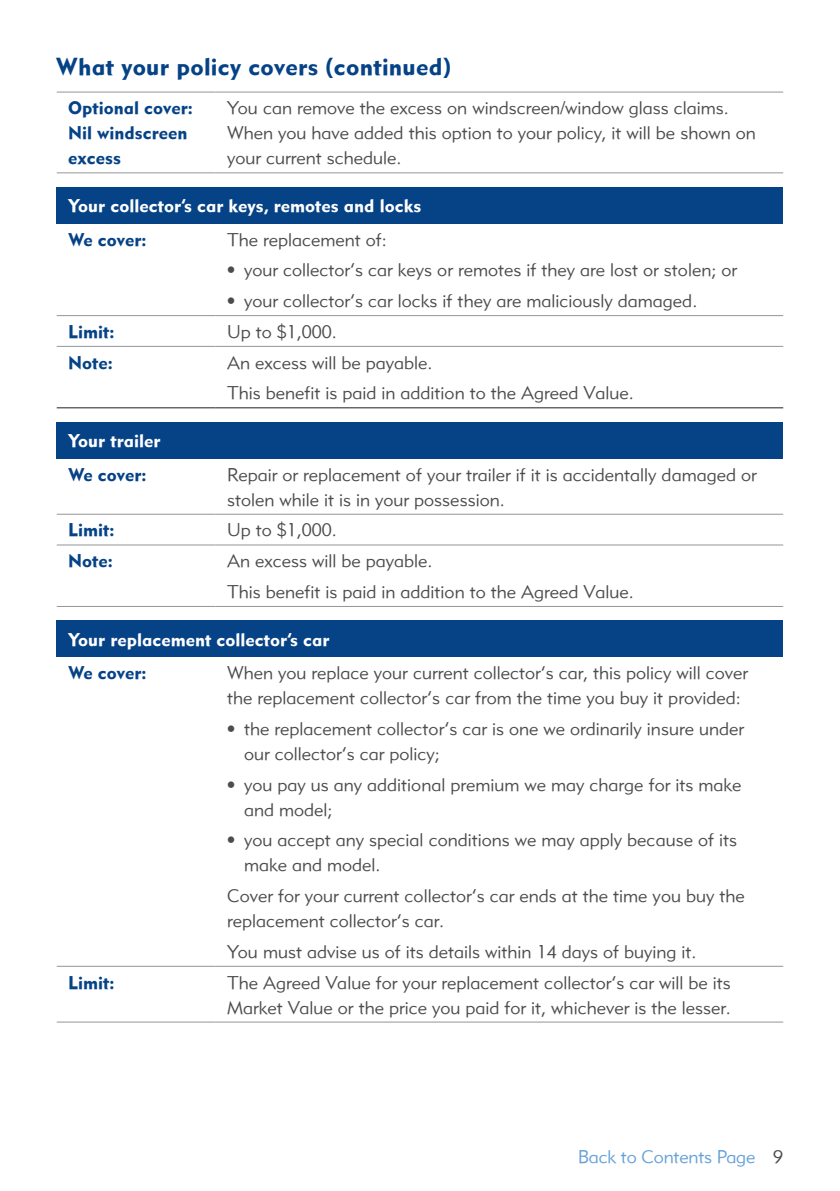
<style>
.page{position:relative;width:840px;height:1191px;background:#fff}
.page>*{position:absolute;margin:0;border:0;box-sizing:border-box;transform-origin:0 0}
.Heading_2{font:24px "Metro Black LT Two";letter-spacing:.01em;color:#054286}
.Body{font:18px/25px "Metro Lite LT Two";color:#4b4c4d}
.Body-2{font:18px/25px "Metro Black LT Two";color:#054286}
.Body-3{font:18px "Metro Black LT Two";color:#fff}
.t1{font:18px "Metro Lite LT Two";letter-spacing:-.01em;color:#65a1d6}
.s1{color:#4b4c4d}
</style>
<div class="page">
<hr style="left:57px;top:92px;width:158px;height:1px;background:#939598">
<hr style="left:215px;top:92px;width:567px;height:1px;background:#939598">
<hr style="left:57px;top:172px;width:158px;height:1px;background:#939598">
<hr style="left:215px;top:172px;width:567px;height:1px;background:#939598">
<div style="left:57px;top:187px;width:725px;height:36px;background:#054286"></div>
<hr style="left:57px;top:315px;width:158px;height:1px;background:#939598">
<hr style="left:215px;top:315px;width:567px;height:1px;background:#939598">
<hr style="left:57px;top:346px;width:158px;height:1px;background:#939598">
<hr style="left:215px;top:346px;width:567px;height:1px;background:#939598">
<hr style="left:57px;top:407px;width:158px;height:1px;background:#231f20">
<hr style="left:215px;top:407px;width:567px;height:1px;background:#231f20">
<div style="left:57px;top:422px;width:725px;height:36px;background:#054286"></div>
<hr style="left:57px;top:514px;width:158px;height:1px;background:#939598">
<hr style="left:215px;top:514px;width:567px;height:1px;background:#939598">
<hr style="left:57px;top:544px;width:158px;height:1px;background:#939598">
<hr style="left:215px;top:544px;width:567px;height:1px;background:#939598">
<hr style="left:57px;top:606px;width:158px;height:1px;background:#939598">
<hr style="left:215px;top:606px;width:567px;height:1px;background:#939598">
<div style="left:57px;top:620px;width:725px;height:37px;background:#054286"></div>
<hr style="left:57px;top:965px;width:158px;height:1px;background:#939598">
<hr style="left:215px;top:965px;width:567px;height:1px;background:#939598">
<hr style="left:57px;top:1021px;width:158px;height:1px;background:#939598">
<hr style="left:215px;top:1021px;width:567px;height:1px;background:#939598">
<p class="Heading_2" style="left:56px;top:52px;width:396px">What your policy covers (continued)</p>
<p class="Body-2" style="left:68px;top:95px;width:126px">Optional cover:<br>Nil windscreen excess</p>
<p class="Body" style="left:227px;top:95px;width:530px">You can remove the excess on windscreen/window glass claims.<br>When you have added this option to your policy, it will be shown on your current schedule.</p>
<p class="Body-3" style="left:68px;top:194px;width:354px">Your collector’s car keys, remotes and locks</p>
<p class="Body-2" style="left:68px;top:226px;width:80px">We cover:</p>
<p class="Body" style="left:227px;top:227px;width:161px">The replacement of:</p>
<p class="Body" style="left:227px;top:257px;width:511px">• your collector’s car keys or remotes if they are lost or stolen; or</p>
<p class="Body" style="left:227px;top:288px;width:471px">• your collector’s car locks if they are maliciously damaged.</p>
<p class="Body-2" style="left:68px;top:319px;width:48px">Limit:</p>
<p class="Body" style="left:227px;top:319px;width:111px">Up to $1,000.</p>
<p class="Body-2" style="left:68px;top:349px;width:46px">Note:</p>
<p class="Body" style="left:227px;top:350px;width:207px">An excess will be payable.</p>
<p class="Body" style="left:227px;top:380px;width:408px">This benefit is paid in addition to the Agreed Value.</p>
<p class="Body-3" style="left:68px;top:429px;width:94px">Your trailer</p>
<p class="Body-2" style="left:68px;top:461px;width:80px">We cover:</p>
<p class="Body" style="left:227px;top:462px;width:531px">Repair or replacement of your trailer if it is accidentally damaged or stolen while it is in your possession.</p>
<p class="Body-2" style="left:68px;top:517px;width:48px">Limit:</p>
<p class="Body" style="left:227px;top:517px;width:111px">Up to $1,000.</p>
<p class="Body-2" style="left:68px;top:548px;width:46px">Note:</p>
<p class="Body" style="left:227px;top:548px;width:207px">An excess will be payable.</p>
<p class="Body" style="left:227px;top:579px;width:408px">This benefit is paid in addition to the Agreed Value.</p>
<p class="Body-3" style="left:68px;top:628px;width:263px">Your replacement collector’s car</p>
<p class="Body-2" style="left:68px;top:660px;width:80px">We cover:</p>
<p class="Body" style="left:227px;top:660px;width:522px">When you replace your current collector’s car, this policy will cover the replacement collector’s car from the time you buy it provided:</p>
<p class="Body" style="left:244px;top:716px;width:501px;text-indent:-17px">• the replacement collector’s car is one we ordinarily insure under our collector’s car policy;</p>
<p class="Body" style="left:244px;top:771px;width:498px;text-indent:-17px">• you pay us any additional premium we may charge for its make and model;</p>
<p class="Body" style="left:244px;top:827px;width:494px;text-indent:-17px">• you accept any special conditions we may apply because of its make and model.</p>
<p class="Body" style="left:227px;top:883px;width:519px">Cover for your current collector’s car ends at the time you buy the replacement collector’s car.</p>
<p class="Body" style="left:227px;top:938px;width:471px">You must advise us of its details within 14 days of buying it.</p>
<p class="Body-2" style="left:68px;top:969px;width:48px">Limit:</p>
<p class="Body" style="left:227px;top:969px;width:505px">The Agreed Value for your replacement collector’s car will be its<br>Market Value or the price you paid for it, whichever is the lesser.</p>
<p class="t1" style="left:577px;top:1145px;width:206px">Back to Contents Page <span class="s1">9</span></p>
</div>
